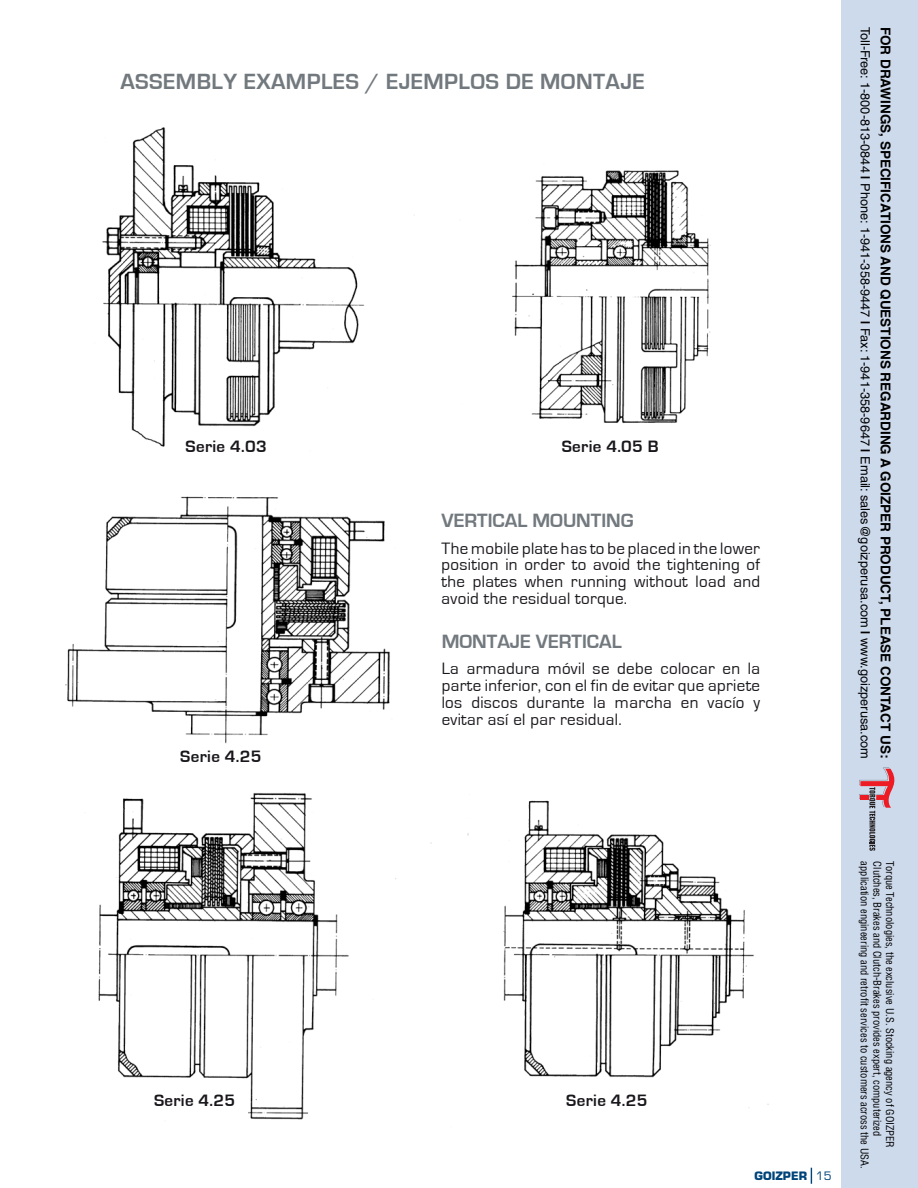
<style>
.page{position:relative;width:918px;height:1188px;background:#fff}
.page>*{position:absolute;margin:0;border:0;box-sizing:border-box;transform-origin:0 0}
.t1{font:700 22.65px "Eurostile";letter-spacing:.02em;color:#72797e}
.t2{font:700 19.8px "Eurostile";color:#72797e}
.t3{font:16.95px/17px "Eurostile";letter-spacing:.02em;color:#1a171c;text-align:justify}
.t4{font:700 16.95px "Eurostile";letter-spacing:.02em;color:#1a171c}
.t5{font:700 13.5px "Helvetica";color:#000}
.t6{font:12.75px "Helvetica";color:#000}
.t7{font:700 11.25px "Eurostile LT Std";color:#00447a}
.t8{font:condensed 10.5px "Helvetica";color:#000}
.s1{font-weight:700}
.s2{font-weight:400}
</style>
<div class="page">
<div style="left:840px;top:0;width:78px;height:1188px;background:#cddaeb"></div>
<svg style="left:859px;top:768px;width:35px;height:83px"></svg>
<img style="left:65px;top:127px;width:704px;height:993px">
<div style="left:173px;top:441px;width:106px;height:21px;background:#fff"></div>
<div style="left:557px;top:441px;width:106px;height:21px;background:#fff"></div>
<div style="left:168px;top:750px;width:106px;height:21px;background:#fff"></div>
<div style="left:142px;top:1094px;width:105px;height:22px;background:#fff"></div>
<div style="left:554px;top:1094px;width:106px;height:22px;background:#fff"></div>
<svg style="left:811px;top:1168px;width:1px;height:16px"></svg>
<h1 class="t1" style="left:120px;top:69px;width:526px">ASSEMBLY EXAMPLES / EJEMPLOS DE MONTAJE</h1>
<p class="t4" style="left:186px;top:438px;width:83px">Serie 4.03</p>
<p class="t4" style="left:562px;top:438px;width:98px">Serie 4.05 B</p>
<p class="t2" style="left:442px;top:510px;width:194px">VERTICAL MOUNTING</p>
<p class="t3" style="left:442px;top:540px;width:320px">The mobile plate has to be placed in the lower position in order to avoid the tightening of the plates when running without load and avoid the residual torque.</p>
<p class="t2" style="left:442px;top:631px;width:181px">MONTAJE VERTICAL</p>
<p class="t4" style="left:180px;top:747px;width:83px">Serie 4.25</p>
<p class="t3" style="left:442px;top:661px;width:320px">La armadura móvil se debe colocar en la parte inferior, con el fin de evitar que apriete los discos durante la marcha en vacío y evitar así el par residual.</p>
<p class="t6" style="left:873px;top:27px;width:734px;rotate:90deg">Toll-Free: 1-800-813-0844 <span class="s1">|</span> Phone: 1-941-358-9447 <span class="s1">|</span> Fax: 1-941-358-9647 <span class="s1">|</span> Email: sales@goizperusa.com <span class="s1">|</span> www.goizperusa.com</p>
<p class="t5" style="left:896px;top:27px;width:733px;rotate:90deg">For drawings, specifications and questions regarding a GOIZPER product, please contact us:</p>
<p class="t4" style="left:154px;top:1091px;width:83px">Serie 4.25</p>
<p class="t4" style="left:566px;top:1091px;width:83px">Serie 4.25</p>
<p class="t7" style="left:755px;top:1169px;width:78px">GOIZPER <span class="s2">15</span></p>
<p class="t8" style="left:871px;top:861px;width:308px;rotate:90deg">application engineering and retrofit services to customers across the USA.</p>
<p class="t8" style="left:884px;top:861px;width:276px;rotate:90deg">Clutches, Brakes and Clutch-Brakes provides expert, computerized</p>
<p class="t8" style="left:896px;top:861px;width:288px;rotate:90deg">Torque Technologies, the exclusive U.S. Stocking agency of GOIZPER</p>
</div>
